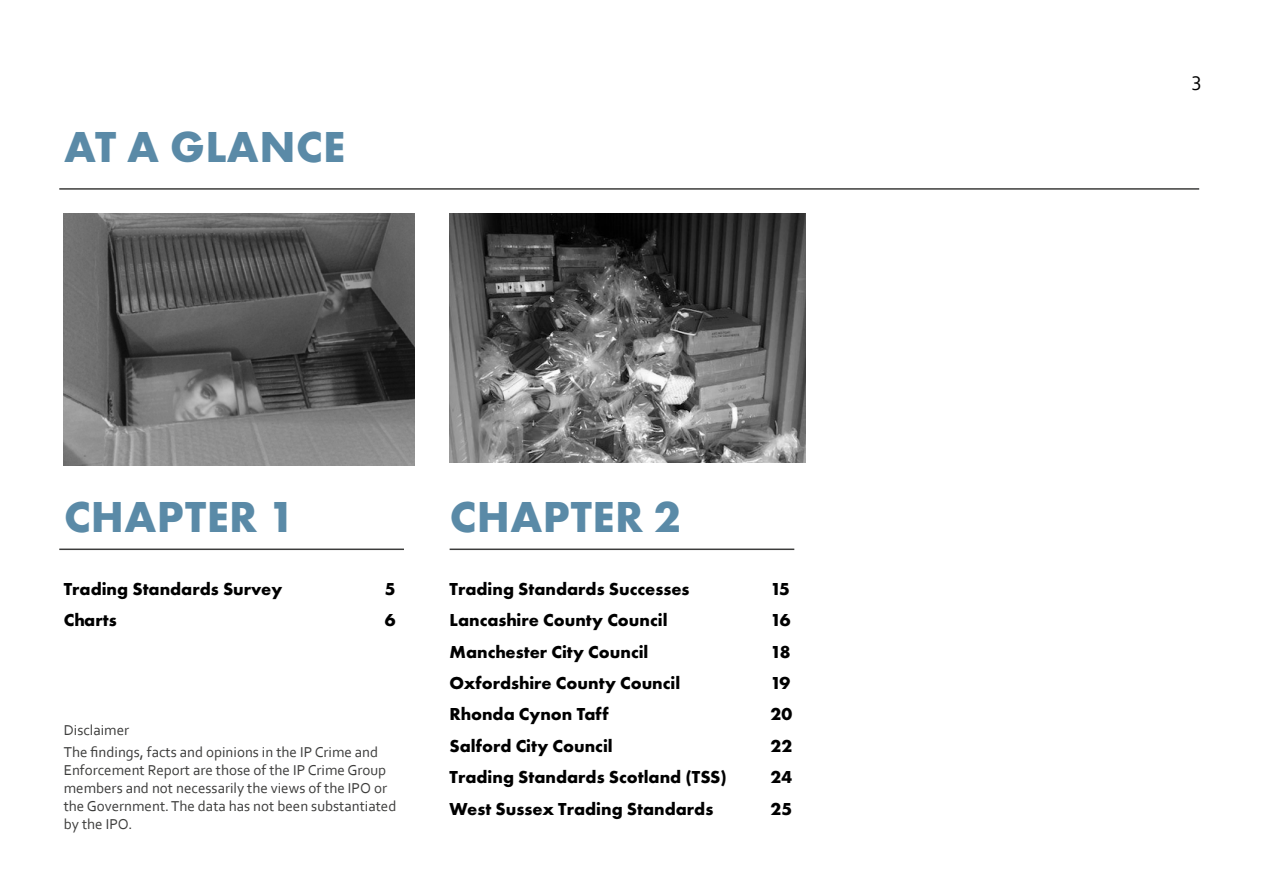
<style>
.page{position:relative;width:1263px;height:893px;background:#fff}
.page>*{position:absolute;margin:0;border:0;box-sizing:border-box;transform-origin:0 0}
.Chapter_Heading{font:700 45px "Futura PT";letter-spacing:.01em;color:#5a8aa7}
.t1{font:21px "Corbel";color:#000}
.t2{font:700 18px "Futura PT";color:#000}
.t3{font:15px/18px "Corbel";color:#3c3c3b}
</style>
<div class="page">
<hr style="left:59px;top:188px;width:1140px;height:2px;background:#3c3c3b">
<img style="left:64px;top:214px;width:351px;height:251px">
<hr style="left:59px;top:549px;width:345px;height:1px;background:#3c3c3b">
<img style="left:450px;top:214px;width:355px;height:249px">
<hr style="left:450px;top:549px;width:344px;height:1px;background:#3c3c3b">
<p class="Chapter_Heading" style="left:64px;top:118px;width:282px">AT A GLANCE</p>
<p class="Chapter_Heading" style="left:64px;top:488px;width:233px">CHAPTER 1</p>
<p class="t2" style="left:64px;top:577px;width:220px">Trading Standards Survey</p>
<p class="t2" style="left:385px;top:577px;width:12px">5</p>
<p class="t2" style="left:64px;top:608px;width:55px">Charts</p>
<p class="t2" style="left:385px;top:608px;width:12px">6</p>
<p class="t3" style="left:64px;top:721px;width:67px">Disclaimer</p>
<p class="t3" style="left:64px;top:743px;width:334px">The findings, facts and opinions in the IP Crime and Enforcement Report are those of the IP Crime Group members and not necessarily the views of the IPO or the Government. The data has not been substantiated by the IPO.</p>
<p class="Chapter_Heading" style="left:450px;top:488px;width:233px">CHAPTER 2</p>
<p class="t2" style="left:450px;top:577px;width:241px">Trading Standards Successes</p>
<p class="t2" style="left:771px;top:577px;width:21px">15</p>
<p class="t2" style="left:450px;top:608px;width:219px">Lancashire County Council</p>
<p class="t2" style="left:771px;top:608px;width:22px">16</p>
<p class="t2" style="left:450px;top:640px;width:200px">Manchester City Council</p>
<p class="t2" style="left:771px;top:640px;width:22px">18</p>
<p class="t2" style="left:450px;top:671px;width:232px">Oxfordshire County Council</p>
<p class="t2" style="left:771px;top:671px;width:21px">19</p>
<p class="t2" style="left:450px;top:703px;width:160px">Rhonda Cynon Taff</p>
<p class="t2" style="left:771px;top:703px;width:23px">20</p>
<p class="t2" style="left:450px;top:734px;width:165px">Salford City Council</p>
<p class="t2" style="left:771px;top:734px;width:23px">22</p>
<p class="t2" style="left:450px;top:766px;width:279px">Trading Standards Scotland (TSS)</p>
<p class="t2" style="left:771px;top:766px;width:23px">24</p>
<p class="t2" style="left:450px;top:797px;width:265px">West Sussex Trading Standards</p>
<p class="t2" style="left:771px;top:797px;width:23px">25</p>
<p class="t1" style="left:1192px;top:66px;width:11px">3</p>
</div>
